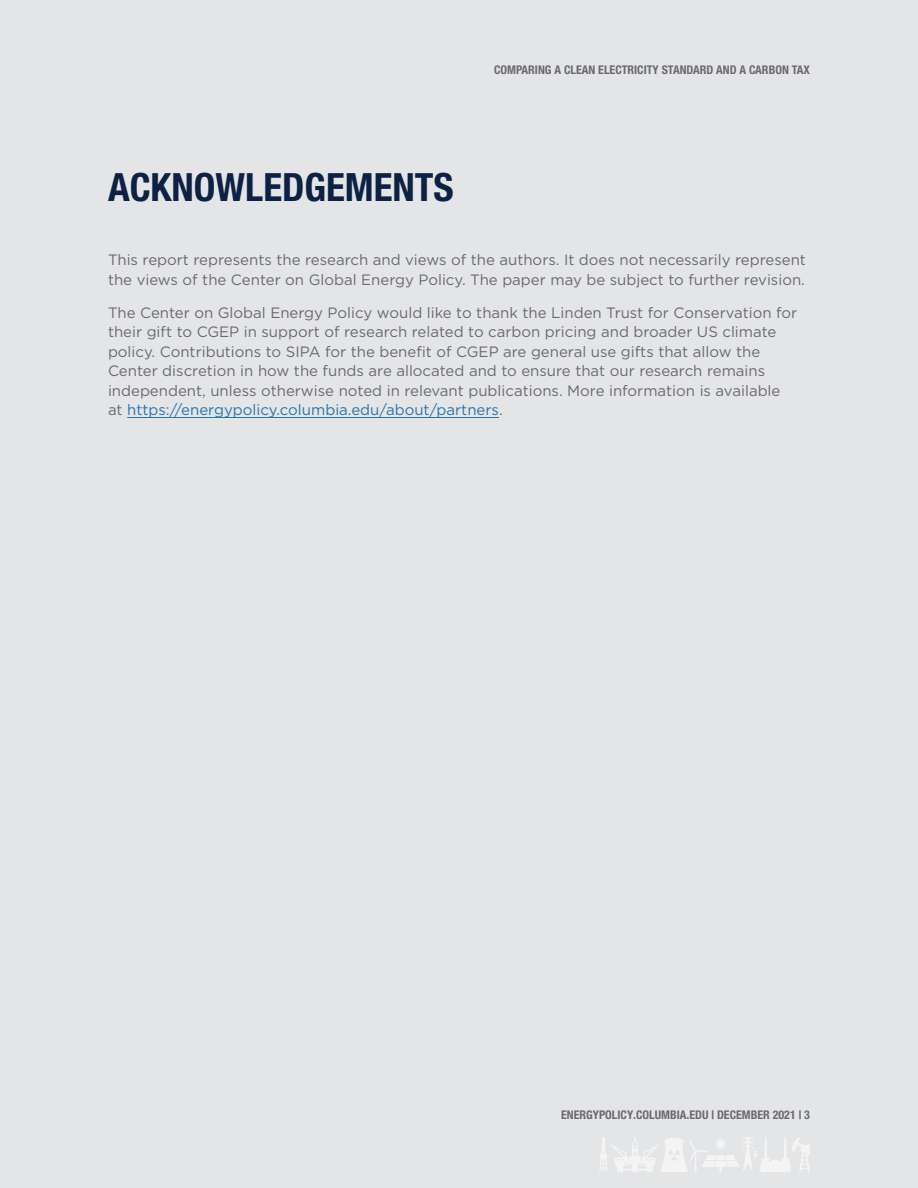
<style>
.page{position:relative;width:918px;height:1188px;background:#e4e5e7}
.page>*{position:absolute;margin:0;border:0;box-sizing:border-box;transform-origin:0 0}
.t1{font:700 condensed 39px "Helvetica Neue";color:#0d2144}
.Body_Copy{font:15px/19.5px "Gotham";color:#6b6b6e}
.t2{font:700 condensed 12px "Helvetica Neue";color:#6b6b6e}
.s1{color:#2976ab}
</style>
<div class="page">
<svg style="left:600px;top:1137px;width:210px;height:35px"></svg>
<hr style="left:127px;top:417px;width:372px;height:1px;background:#2976ab">
<p class="t1" style="left:108px;top:164px;width:347px">ACKNOWLEDGEMENTS</p>
<p class="t2" style="left:494px;top:62px;width:317px">COMPARING A CLEAN ELECTRICITY STANDARD AND A CARBON TAX</p>
<p class="Body_Copy" style="left:108px;top:250px;width:699px">This report represents the research and views of the authors. It does not necessarily represent the views of the Center on Global Energy Policy. The paper may be subject to further revision.</p>
<p class="Body_Copy" style="left:108px;top:303px;width:691px">The Center on Global Energy Policy would like to thank the Linden Trust for Conservation for their gift to CGEP in support of research related to carbon pricing and broader US climate policy. Contributions to SIPA for the benefit of CGEP are general use gifts that allow the Center discretion in how the funds are allocated and to ensure that our research remains independent, unless otherwise noted in relevant publications. More information is available at <span class="s1">https://energypolicy.columbia.edu/about/partners</span>.</p>
<p class="t2" style="left:561px;top:1108px;width:250px">ENERGYPOLICY.COLUMBIA.EDU | DECEMBER 2021 | 3</p>
</div>
